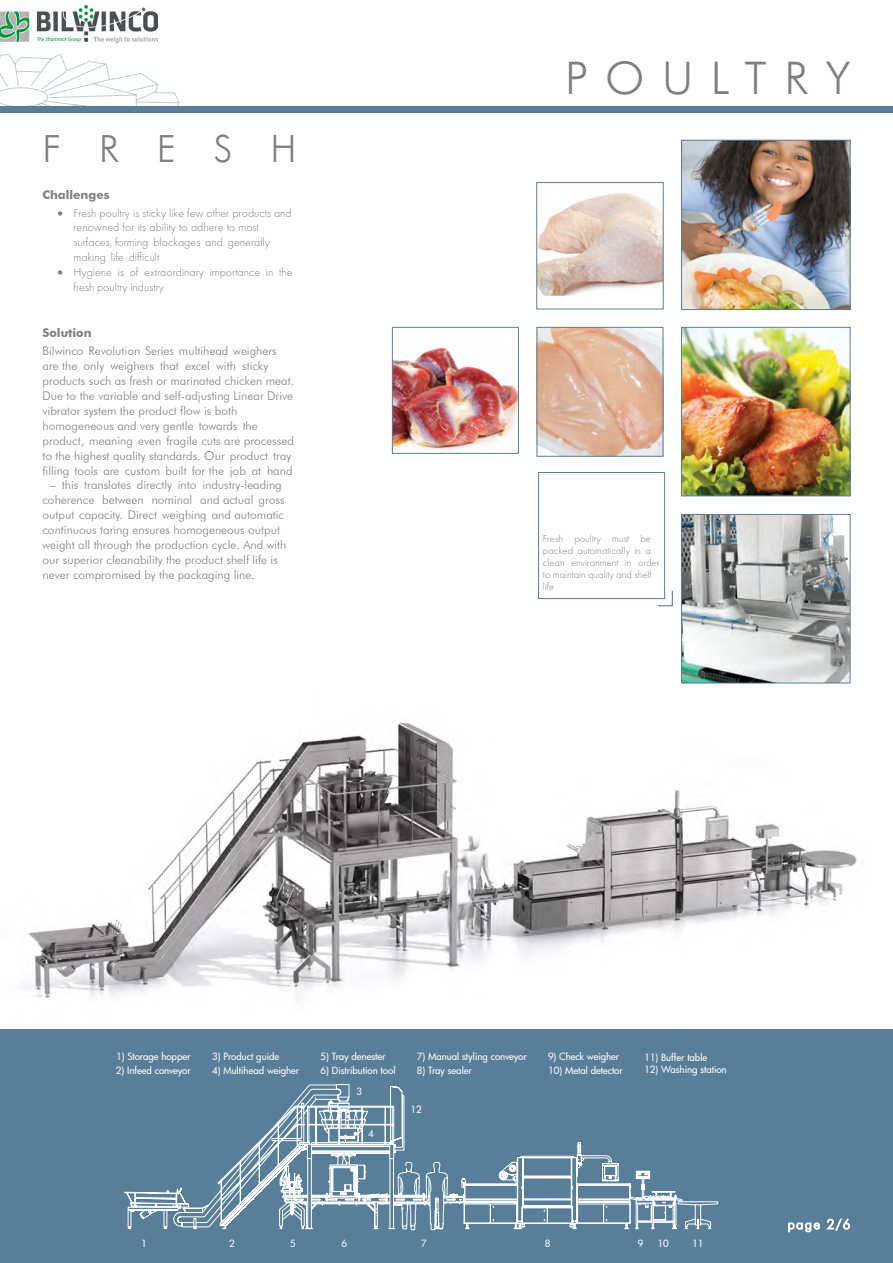
<style>
.page{position:relative;width:893px;height:1263px;background:#fff}
.page>*{position:absolute;margin:0;border:0;box-sizing:border-box;transform-origin:0 0}
.t1{font:300 45px "Futura BT";letter-spacing:.39em;color:#808080}
.t2{font:300 37.5px "Futura BT";letter-spacing:1.01em;color:#808080}
.t3{font:300 12px/15px "Futura BT";color:#808080}
.t4{font:300 12px/14.9px "Futura PT";color:#808080}
.t5{font:700 12px "Futura BT";color:#808080}
.t6{font:300 10.5px/12px "Futura PT";color:#808080}
.t7{font:500 9.75px "Futura";letter-spacing:-.005em;color:#fff}
.s1{font-weight:700}
.s2{font-family:"Minion Pro";font-weight:400}
</style>
<div class="page">
<div style="left:0;top:1029px;width:893px;height:234px;background:#597e9a"></div>
<svg style="left:0;top:54px;width:180px;height:52px"></svg>
<div style="left:0;top:106px;width:893px;height:7px;background:#597e9a"></div>
<svg style="left:79px;top:54px;width:69px;height:1px"></svg>
<svg style="left:788px;top:1222px;width:32px;height:10px"></svg>
<svg style="left:826px;top:1218px;width:24px;height:13px"></svg>
<svg style="left:124px;top:1084px;width:594px;height:146px"></svg>
<img style="left:24px;top:683px;width:833px;height:318px">
<svg style="left:657px;top:590px;width:16px;height:17px"></svg>
<img style="left:683px;top:142px;width:165px;height:166px">
<div style="left:681px;top:140px;width:169px;height:170px;border:1px solid #597e9a"></div>
<img style="left:538px;top:193px;width:123px;height:103px">
<div style="left:536px;top:182px;width:127px;height:127px;border:1px solid #597e9a"></div>
<img style="left:683px;top:329px;width:165px;height:165px">
<div style="left:681px;top:327px;width:169px;height:169px;border:1px solid #597e9a"></div>
<img style="left:539px;top:329px;width:122px;height:126px">
<div style="left:537px;top:327px;width:126px;height:130px;border:1px solid #597e9a"></div>
<img style="left:394px;top:347px;width:123px;height:105px">
<div style="left:392px;top:327px;width:127px;height:127px;border:1px solid #597e9a"></div>
<div style="left:538px;top:472px;width:127px;height:127px;border:1px solid #597e9a"></div>
<img style="left:683px;top:516px;width:165px;height:165px">
<div style="left:681px;top:514px;width:169px;height:169px;border:1px solid #597e9a"></div>
<img style="left:1px;top:5px;width:157px;height:37px">
<p class="t2" style="left:43px;top:126px;width:256px">FRESH</p>
<p class="t5" style="left:43px;top:187px;width:69px">Challenges</p>
<p class="t4" style="left:74px;top:205px;width:220px;text-indent:-16px">• Fresh poultry is sticky like few other products and renowned for its ability to adhere to most surfaces, forming blockages and generally making life difficult</p>
<p class="t4" style="left:74px;top:265px;width:221px;text-indent:-16px">• Hygiene is of extraordinary importance in the fresh poultry industry</p>
<p class="t3" style="left:43px;top:323px;width:236px;line-height:18px"><span class="s1">Solution<br></span>Bilwinco Revolution Series multihead weighers</p>
<p class="t3" style="left:43px;top:358px;width:253px">are the only weighers that excel with sticky products such as fresh or marinated chicken meat.<br>Due to the variable and self-adjusting Linear Drive vibrator system the product flow is both homogeneous and very gentle towards the product, meaning even fragile cuts are processed to the highest quality standards. Our product tray filling tools are custom built for the job at hand</p>
<p class="t3" style="left:43px;top:477px;width:245px;text-indent:7px">– this translates directly into industry-leading coherence between nominal and actual gross output capacity. Direct weighing and automatic continuous taring ensures homogeneous output weight all through the production cycle. And with our superior cleanability the product shelf life is never compromised by the packaging line<span class="s2">.</span></p>
<p class="t1" style="left:565px;top:50px;width:287px">POULTRY</p>
<p class="t6" style="left:543px;top:533px;width:118px">Fresh poultry must be packed automatically in a clean environment in order to maintain quality and shelf life</p>
<p class="t7" style="left:116px;top:1050px;width:76px">1) Storage hopper</p>
<p class="t7" style="left:116px;top:1063px;width:76px">2) Infeed conveyor</p>
<p class="t7" style="left:212px;top:1050px;width:69px">3) Product guide</p>
<p class="t7" style="left:212px;top:1063px;width:89px">4) Multihead weigher</p>
<p class="t7" style="left:321px;top:1050px;width:66px">5) Tray denester</p>
<p class="t7" style="left:321px;top:1063px;width:76px">6) Distribution tool</p>
<p class="t7" style="left:548px;top:1063px;width:76px">10) Metal detector</p>
<p class="t7" style="left:417px;top:1050px;width:112px">7) Manual styling conveyor</p>
<p class="t7" style="left:417px;top:1063px;width:57px">8) Tray sealer</p>
<p class="t7" style="left:548px;top:1050px;width:73px">9) Check weigher</p>
<p class="t7" style="left:644px;top:1050px;width:65px">11) Buffer table</p>
<p class="t7" style="left:644px;top:1062px;width:84px">12) Washing station</p>
<p class="t7" style="left:356px;top:1085px;width:7px">3</p>
<p class="t7" style="left:368px;top:1127px;width:7px">4</p>
<p class="t7" style="left:410px;top:1102px;width:13px">12</p>
<p class="t7" style="left:141px;top:1237px;width:7px">1</p>
<p class="t7" style="left:229px;top:1237px;width:7px">2</p>
<p class="t7" style="left:290px;top:1237px;width:7px">5</p>
<p class="t7" style="left:341px;top:1237px;width:7px">6</p>
<p class="t7" style="left:421px;top:1237px;width:7px">7</p>
<p class="t7" style="left:545px;top:1237px;width:7px">8</p>
<p class="t7" style="left:638px;top:1237px;width:7px">9</p>
<p class="t7" style="left:657px;top:1237px;width:13px">10</p>
<p class="t7" style="left:692px;top:1237px;width:13px">11</p>
</div>
